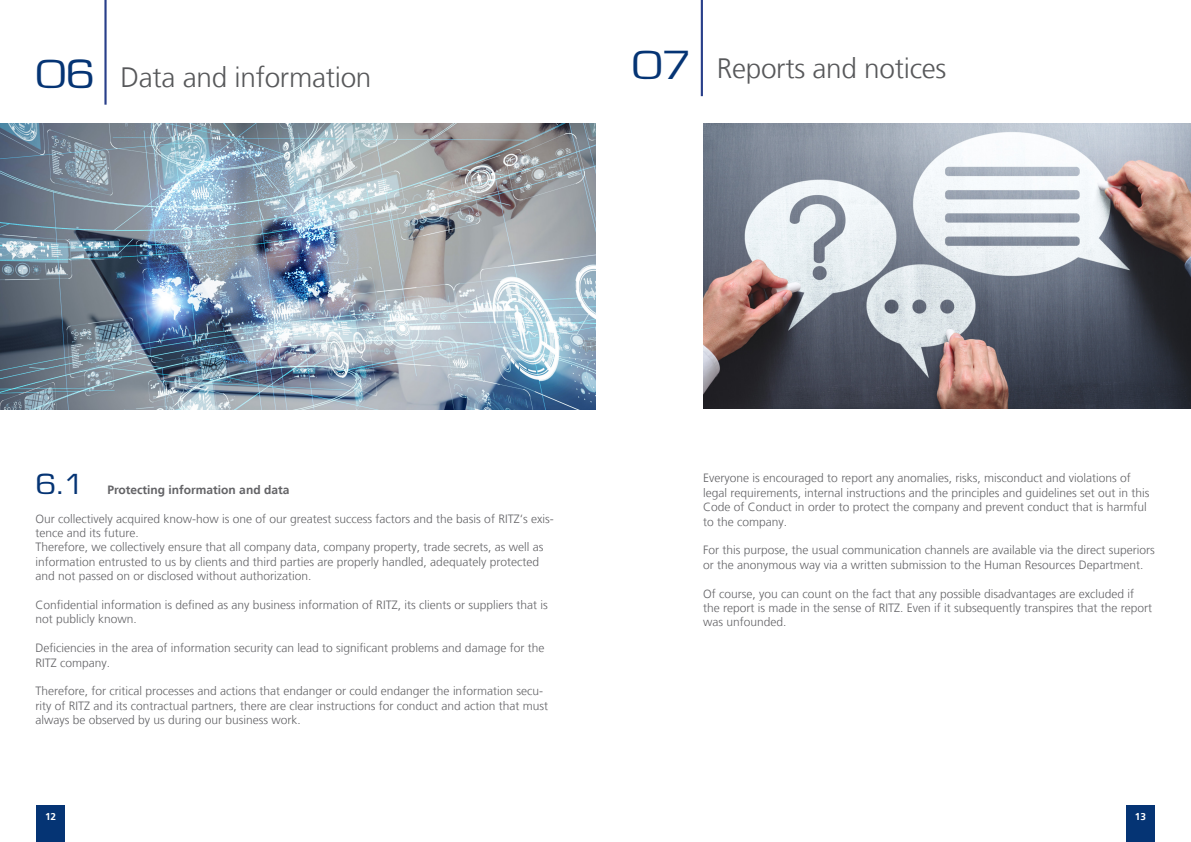
<style>
.page{position:relative;width:1191px;height:842px;background:#fff}
.page>*{position:absolute;margin:0;border:0;box-sizing:border-box;transform-origin:0 0}
.t1{font:42.1px "Eurostile Ext";color:#053474}
.t2{font:30px "Eurostile Ext";color:#053474}
.t3{font:300 28px "Frutiger LT";letter-spacing:-.01em;color:#57585a}
.t4{font:300 12px/14.4px "Frutiger LT";color:#636366}
.t5{font:700 12px "Frutiger LT";color:#636366}
.t6{font:700 10px "Frutiger LT";color:#fff}
</style>
<div class="page">
<hr style="left:701px;top:0;width:2px;height:96px;background:#293f8a">
<hr style="left:104px;top:0;width:3px;height:105px;background:#293f8a">
<img style="left:0;top:123px;width:595px;height:287px">
<img style="left:703px;top:123px;width:488px;height:285px">
<div style="left:36px;top:806px;width:29px;height:36px;background:#053474"></div>
<div style="left:1126px;top:806px;width:28px;height:36px;background:#053474"></div>
<p class="t1" style="left:36px;top:52px;width:61px">06</p>
<p class="t3" style="left:120px;top:61px;width:252px">Data and information</p>
<p class="t1" style="left:632px;top:43px;width:61px">07</p>
<p class="t3" style="left:717px;top:53px;width:231px">Reports and notices</p>
<p class="t2" style="left:35px;top:468px;width:51px">6.1</p>
<p class="t5" style="left:107px;top:482px;width:183px">Protecting information and data</p>
<p class="t4" style="left:35px;top:511px;width:520px">Our collectively acquired know-how is one of our greatest success factors and the basis of RITZ‘s exis&shy;tence and its future.</p>
<p class="t4" style="left:35px;top:540px;width:510px">Therefore, we collectively ensure that all company data, company property, trade secrets, as well as information entrusted to us by clients and third parties are properly handled, adequately protected and not passed on or disclosed without authorization.</p>
<p class="t4" style="left:35px;top:598px;width:514px">Confidential information is defined as any business information of RITZ, its clients or suppliers that is not publicly known.</p>
<p class="t4" style="left:35px;top:641px;width:510px">Deficiencies in the area of information security can lead to significant problems and damage for the<br>RITZ company.</p>
<p class="t4" style="left:35px;top:684px;width:514px">Therefore, for critical processes and actions that endanger or could endanger the information secu&shy;rity of RITZ and its contractual partners, there are clear instructions for conduct and action that must always be observed by us during our business work.</p>
<p class="t4" style="left:703px;top:471px;width:448px">Everyone is encouraged to report any anomalies, risks, misconduct and violations of legal requirements, internal instructions and the principles and guidelines set out in this Code of Conduct in order to protect the company and prevent conduct that is harmful to the company.</p>
<p class="t4" style="left:703px;top:543px;width:453px">For this purpose, the usual communication channels are available via the direct superiors or the anonymous way via a written submission to the Human Resources Department.</p>
<p class="t4" style="left:703px;top:586px;width:450px">Of course, you can count on the fact that any possible disadvantages are excluded if the report is made in the sense of RITZ. Even if it subsequently transpires that the report was unfounded.</p>
<p class="t6" style="left:45px;top:811px;width:13px">12</p>
<p class="t6" style="left:1135px;top:811px;width:13px">13</p>
</div>
